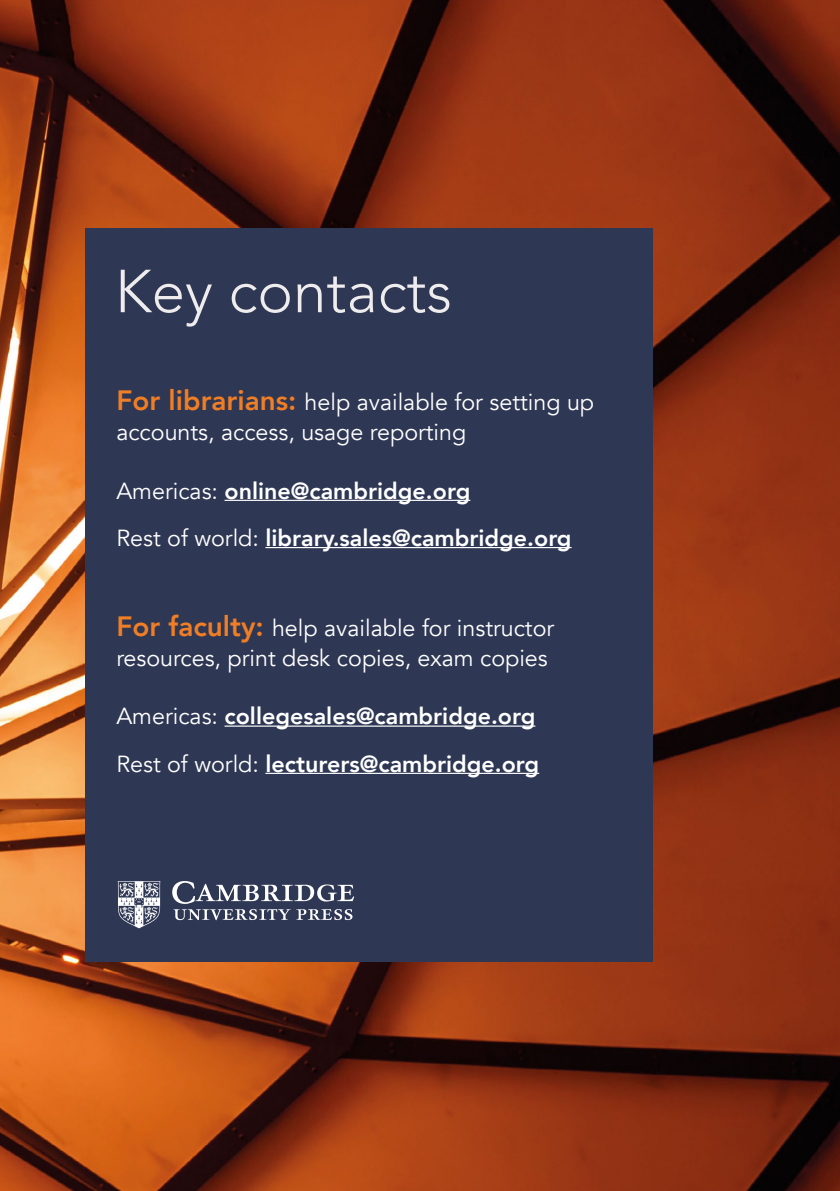
<style>
.page{position:relative;width:840px;height:1191px;background:#fff}
.page>*{position:absolute;margin:0;border:0;box-sizing:border-box;transform-origin:0 0}
.t1{font:300 60px "Avenir";color:#eeecec}
.t2{font:23.2px/30.2px "Avenir";color:#fff}
.t3{font:800 23.2px/47.2px "Avenir";color:#fff}
.s1{font-weight:800;font-size:27.8px;color:#ef7e26}
.s2{font-weight:400}
</style>
<div class="page">
<img style="left:0;top:0;width:839px;height:1191px">
<div style="left:85px;top:229px;width:567px;height:733px;background:#2e3753"></div>
<hr style="left:224px;top:500px;width:246px;height:1px;background:#fff">
<hr style="left:265px;top:547px;width:306px;height:1px;background:#fff">
<hr style="left:224px;top:725px;width:311px;height:1px;background:#fff">
<hr style="left:265px;top:772px;width:274px;height:2px;background:#fff">
<svg style="left:118px;top:881px;width:236px;height:47px"></svg>
<h1 class="t1" style="left:115px;top:256px;width:338px">Key contacts</h1>
<p class="t2" style="left:116px;top:387px;width:479px"><span class="s1">For librarians:</span> help available for setting up accounts, access, usage reporting</p>
<p class="t3" style="left:116px;top:467px;width:456px"><span class="s2">Americas:</span> online@cambridge.org<br><span class="s2">Rest of world:</span> library.sales@cambridge.org</p>
<p class="t2" style="left:116px;top:613px;width:439px"><span class="s1">For faculty:</span> help available for instructor resources, print desk copies, exam copies</p>
<p class="t3" style="left:116px;top:692px;width:424px"><span class="s2">Americas:</span> collegesales@cambridge.org<br><span class="s2">Rest of world:</span> lecturers@cambridge.org</p>
</div>
